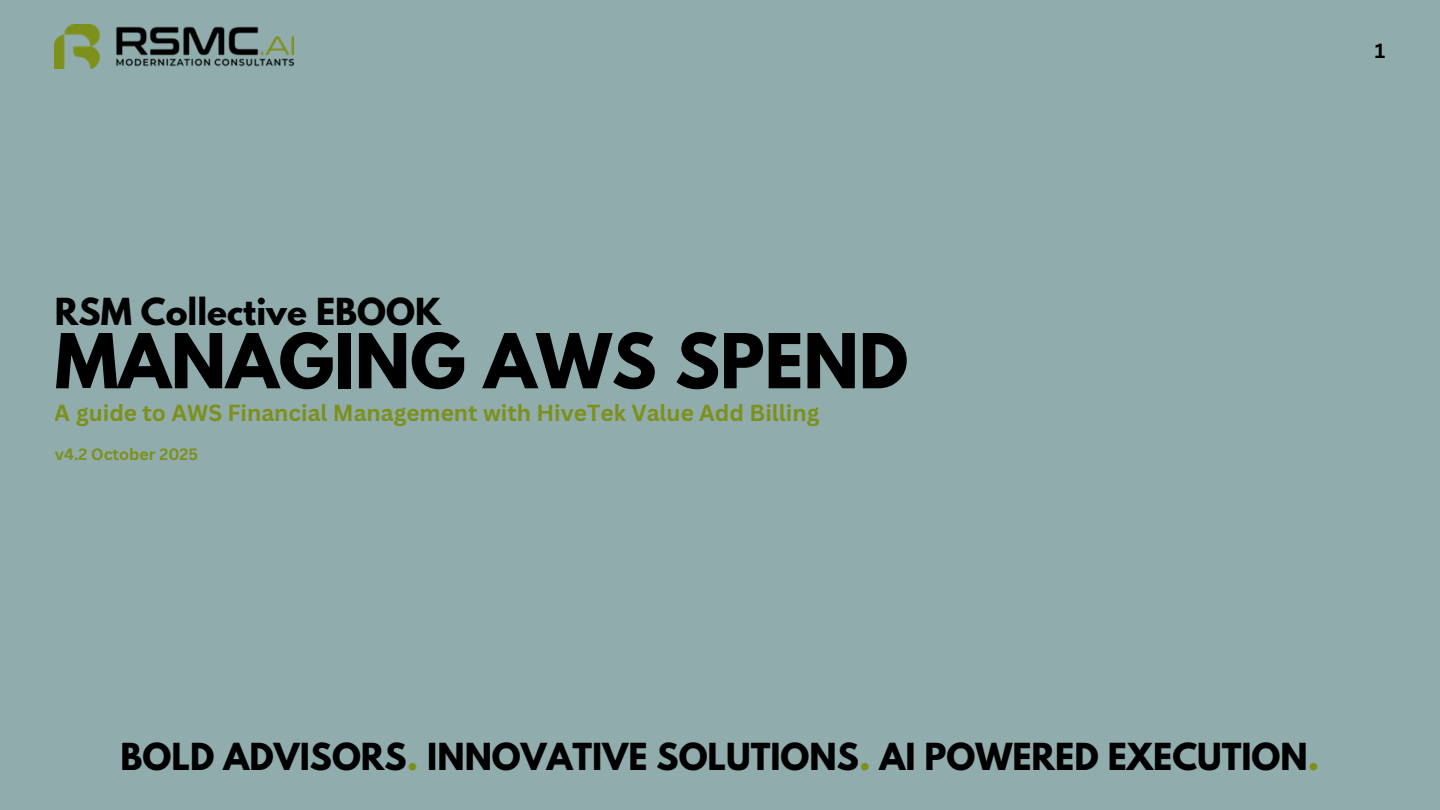
<style>
.page{position:relative;width:1440px;height:810px;background:#90acad}
.page>*{position:absolute;margin:0;border:0;box-sizing:border-box;transform-origin:0 0}
.t1{font:700 67px "League Spartan";color:#000}
.t2{font:700 33px "League Spartan";color:#000}
.t3{font:700 22.6px "Canva Sans";color:#7d901a}
.t4{font:700 20px "Canva Sans";color:#000}
.t5{font:700 16px "Canva Sans";color:#7d901a}
.s1{color:#7d901a}
</style>
<div class="page">
<img style="left:55px;top:25px;width:238px;height:43px">
<p class="t2" style="left:55px;top:295px;width:388px">RSM Collective EBOOK</p>
<p class="t1" style="left:55px;top:328px;width:855px">MANAGING AWS SPEND</p>
<p class="t3" style="left:55px;top:397px;width:766px">A guide to AWS Financial Management with HiveTek Value Add Billing</p>
<p class="t5" style="left:55px;top:443px;width:145px">v4.2 October 2025</p>
<h2 class="t4" style="left:1375px;top:36px;width:12px">1</h2>
<h3 class="t2" style="left:121px;top:741px;width:1200px">BOLD ADVISORS<span class="s1">.</span> INNOVATIVE SOLUTIONS<span class="s1">.</span> AI POWERED EXECUTION<span class="s1">.</span></h3>
</div>
